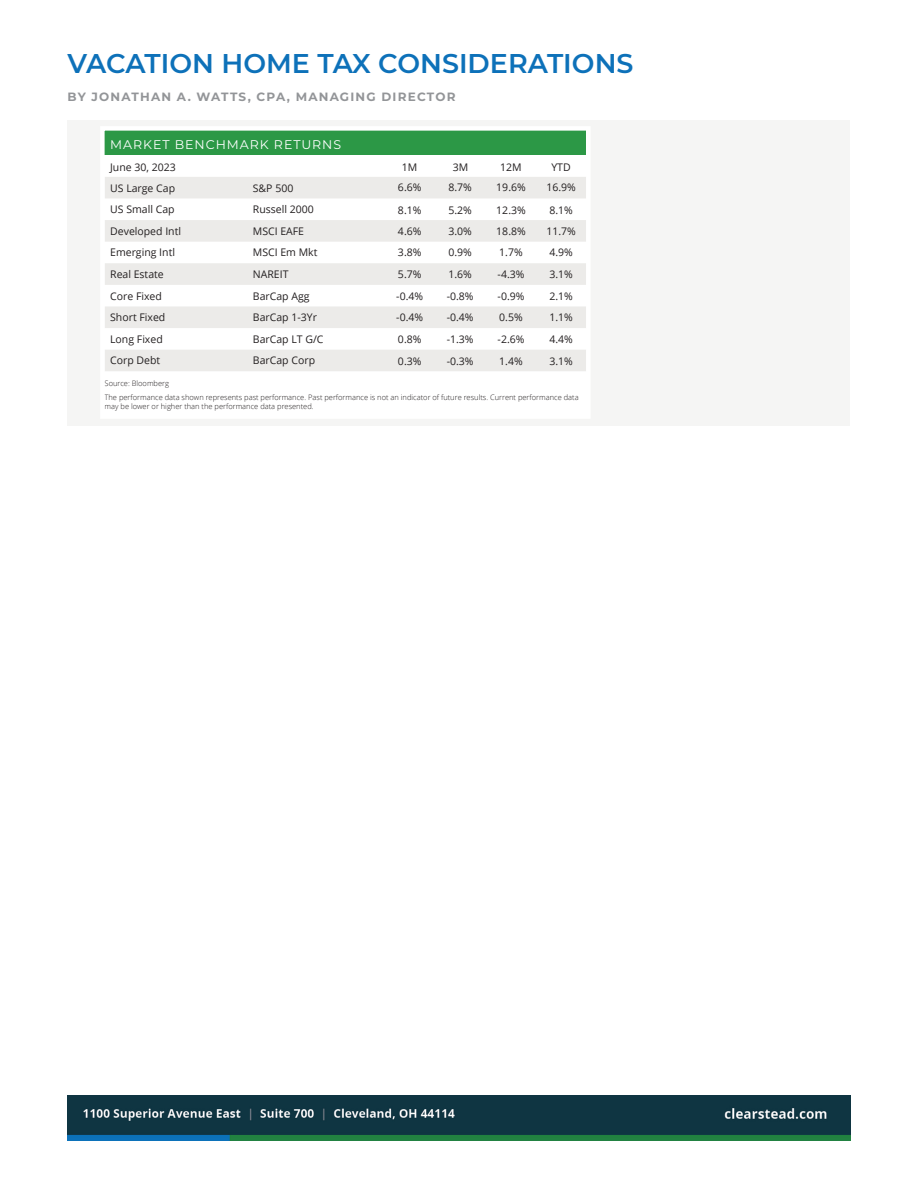
<style>
.page{position:relative;width:918px;height:1188px;background:#fff}
.page>*{position:absolute;margin:0;border:0;box-sizing:border-box;transform-origin:0 0}
.t1{font:600 27px "Montserrat";color:#0d71b9}
.t2{font:12.6px "Montserrat";letter-spacing:.075em;color:#fff}
.t3{font:700 12px "Montserrat";letter-spacing:.1em;color:#939598}
.t4{font:10.5px "Open Sans";color:#231f20}
.t5{font:300 7.5px/14.4px "Open Sans";color:#231f20}
</style>
<div class="page">
<img style="left:68px;top:1095px;width:409px;height:45px">
<img style="left:477px;top:1095px;width:373px;height:45px">
<div style="left:68px;top:120px;width:782px;height:306px;background:#f5f5f4"></div>
<div style="left:102px;top:128px;width:486px;height:289px;background:#fff"></div>
<div style="left:105px;top:131px;width:481px;height:24px;background:#2c9846"></div>
<svg style="left:105px;top:177px;width:481px;height:194px;fill:#ecebe9"></svg>
<div style="left:100px;top:126px;width:491px;height:293px;border:4px solid #fff"></div>
<p class="t1" style="left:68px;top:45px;width:568px">VACATION HOME TAX CONSIDERATIONS</p>
<p class="t3" style="left:68px;top:88px;width:390px">BY JONATHAN A. WATTS, CPA, MANAGING DIRECTOR</p>
<p class="t2" style="left:110px;top:136px;width:232px">MARKET BENCHMARK RETURNS</p>
<p class="t4" style="left:110px;top:160px;width:67px">June 30, 2023</p>
<p class="t4" style="left:402px;top:160px;width:17px">1M</p>
<p class="t4" style="left:453px;top:160px;width:17px">3M</p>
<p class="t4" style="left:500px;top:160px;width:23px">12M</p>
<p class="t4" style="left:551px;top:160px;width:21px">YTD</p>
<p class="t4" style="left:110px;top:181px;width:66px">US Large Cap</p>
<p class="t4" style="left:253px;top:181px;width:42px">S&amp;P 500</p>
<p class="t4" style="left:398px;top:180px;width:25px">6.6%</p>
<p class="t4" style="left:448px;top:180px;width:25px">8.7%</p>
<p class="t4" style="left:496px;top:180px;width:31px">19.6%</p>
<p class="t4" style="left:546px;top:180px;width:31px">16.9%</p>
<p class="t4" style="left:110px;top:202px;width:66px">US Small Cap</p>
<p class="t4" style="left:253px;top:202px;width:62px">Russell 2000</p>
<p class="t4" style="left:398px;top:203px;width:25px">8.1%</p>
<p class="t4" style="left:448px;top:203px;width:25px">5.2%</p>
<p class="t4" style="left:496px;top:203px;width:31px">12.3%</p>
<p class="t4" style="left:549px;top:203px;width:25px">8.1%</p>
<p class="t4" style="left:110px;top:224px;width:72px">Developed Intl</p>
<p class="t4" style="left:253px;top:224px;width:53px">MSCI EAFE</p>
<p class="t4" style="left:398px;top:224px;width:25px">4.6%</p>
<p class="t4" style="left:448px;top:224px;width:25px">3.0%</p>
<p class="t4" style="left:496px;top:224px;width:31px">18.8%</p>
<p class="t4" style="left:546px;top:224px;width:31px">11.7%</p>
<p class="t4" style="left:110px;top:245px;width:66px">Emerging Intl</p>
<p class="t4" style="left:253px;top:245px;width:66px">MSCI Em Mkt</p>
<p class="t4" style="left:398px;top:245px;width:25px">3.8%</p>
<p class="t4" style="left:448px;top:245px;width:25px">0.9%</p>
<p class="t4" style="left:499px;top:245px;width:25px">1.7%</p>
<p class="t4" style="left:549px;top:245px;width:25px">4.9%</p>
<p class="t4" style="left:110px;top:267px;width:55px">Real Estate</p>
<p class="t4" style="left:253px;top:267px;width:37px">NAREIT</p>
<p class="t4" style="left:398px;top:267px;width:25px">5.7%</p>
<p class="t4" style="left:448px;top:267px;width:25px">1.6%</p>
<p class="t4" style="left:498px;top:267px;width:28px">-4.3%</p>
<p class="t4" style="left:549px;top:267px;width:25px">3.1%</p>
<p class="t4" style="left:110px;top:289px;width:53px">Core Fixed</p>
<p class="t4" style="left:253px;top:289px;width:58px">BarCap Agg</p>
<p class="t4" style="left:396px;top:289px;width:28px">-0.4%</p>
<p class="t4" style="left:447px;top:289px;width:28px">-0.8%</p>
<p class="t4" style="left:498px;top:289px;width:28px">-0.9%</p>
<p class="t4" style="left:549px;top:289px;width:25px">2.1%</p>
<p class="t4" style="left:110px;top:310px;width:57px">Short Fixed</p>
<p class="t4" style="left:253px;top:310px;width:66px">BarCap 1-3Yr</p>
<p class="t4" style="left:396px;top:310px;width:28px">-0.4%</p>
<p class="t4" style="left:447px;top:310px;width:28px">-0.4%</p>
<p class="t4" style="left:499px;top:310px;width:25px">0.5%</p>
<p class="t4" style="left:549px;top:310px;width:25px">1.1%</p>
<p class="t4" style="left:110px;top:332px;width:54px">Long Fixed</p>
<p class="t4" style="left:253px;top:332px;width:72px">BarCap LT G/C</p>
<p class="t4" style="left:398px;top:332px;width:25px">0.8%</p>
<p class="t4" style="left:447px;top:332px;width:28px">-1.3%</p>
<p class="t4" style="left:498px;top:332px;width:28px">-2.6%</p>
<p class="t4" style="left:549px;top:332px;width:25px">4.4%</p>
<p class="t4" style="left:110px;top:353px;width:52px">Corp Debt</p>
<p class="t4" style="left:253px;top:353px;width:64px">BarCap Corp</p>
<p class="t4" style="left:398px;top:354px;width:25px">0.3%</p>
<p class="t4" style="left:447px;top:354px;width:28px">-0.3%</p>
<p class="t4" style="left:499px;top:354px;width:25px">1.4%</p>
<p class="t4" style="left:549px;top:354px;width:25px">3.1%</p>
<p class="t5" style="left:105px;top:376px;width:476px">Source: Bloomberg<br>The performance data shown represents past performance. Past performance is not an indicator of future results. Current performance data</p>
<p class="t5" style="left:105px;top:399px;width:211px">may be lower or higher than the performance data presented.</p>
</div>
